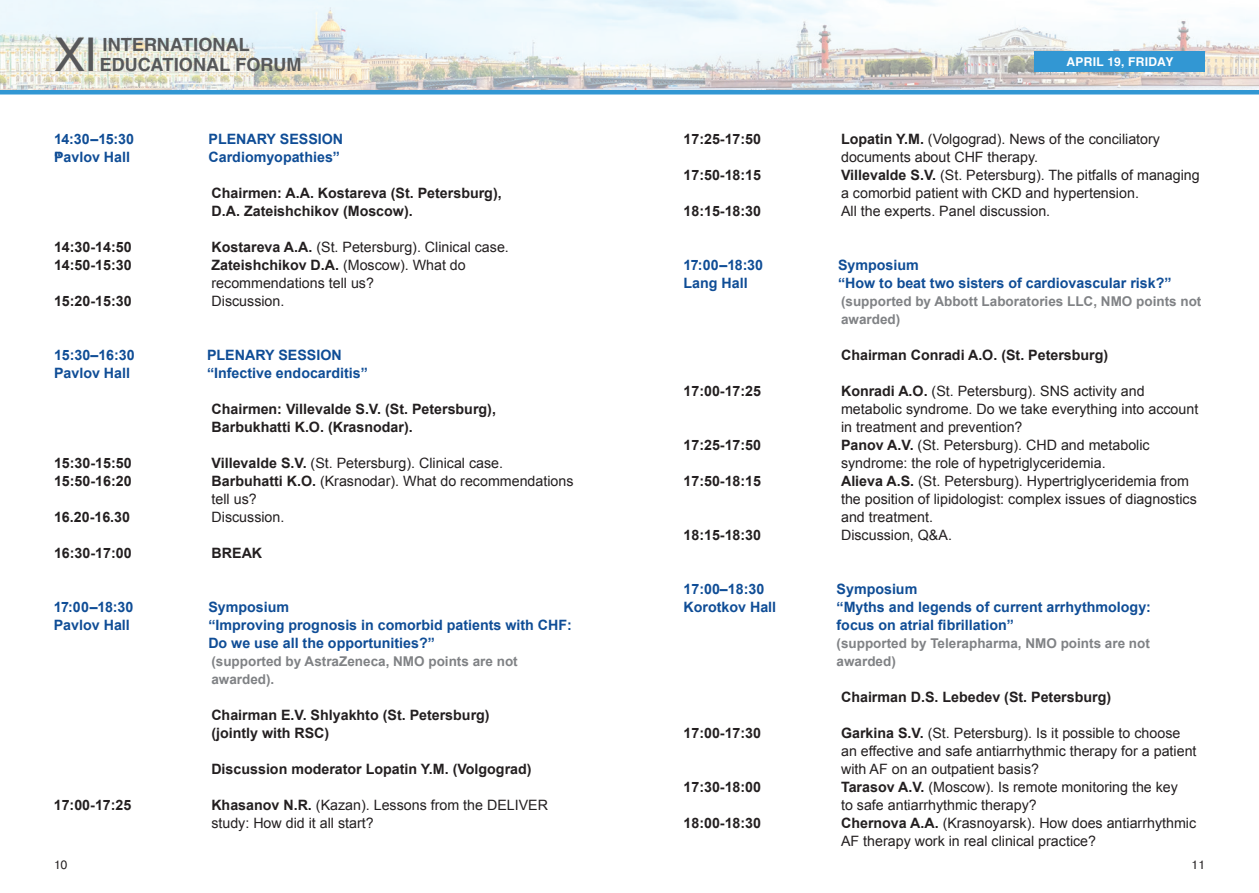
<style>
.page{position:relative;width:1259px;height:893px;background:#fff}
.page>*{position:absolute;margin:0;border:0;box-sizing:border-box;transform-origin:0 0}
.t1{font:46.05px "Helios";color:#57585a}
.t2{font:700 18px/19.5px "Helios";color:#57585a}
.t3{font:14.25px/18px "Arial";color:#231f20}
.t4{font:700 14.25px/18px "Arial";color:#231f20}
.t5{font:700 14.25px/18px "Arial";color:#0f4d96}
.t6{font:700 13.5px/18px "Arial";color:#808285}
.t7{font:700 12px "Helios";letter-spacing:.025em;color:#fff}
.t8{font:12px "Pragmatica C";color:#231f20}
.s1{font-weight:700}
</style>
<div class="page">
<img style="left:0;top:0;width:1259px;height:90px">
<div style="left:0;top:90px;width:1259px;height:5px;background:#3297d3"></div>
<div style="left:1035px;top:51px;width:170px;height:21px;background:#3297d3"></div>
<h1 class="t1" style="left:54px;top:27px;width:44px">XI</h1>
<p class="t2" style="left:100px;top:35px;width:203px">INTERNATIONAL<br>EDUCATIONAL FORUM</p>
<p class="t5" style="left:54px;top:130px;width:82px">14:30–15:30<br>Pavlov Hall</p>
<p class="t5" style="left:208px;top:130px;width:136px">PLENARY SESSION</p>
<p class="t5" style="left:54px;top:148px;width:9px">“</p>
<p class="t5" style="left:208px;top:148px;width:133px">Cardiomyopathies”</p>
<p class="t4" style="left:212px;top:184px;width:292px">Chairmen: A.A. Kostareva (St. Petersburg),<br>D.A. Zateishchikov (Moscow).</p>
<p class="t4" style="left:54px;top:238px;width:79px">14:30-14:50</p>
<p class="t3" style="left:212px;top:238px;width:299px"><span class="s1">Kostareva A.A.</span> (St. Petersburg). Clinical case.</p>
<p class="t4" style="left:54px;top:256px;width:79px">14:50-15:30</p>
<p class="t3" style="left:212px;top:256px;width:256px"><span class="s1">Zateishchikov D.A.</span> (Moscow). What do recommendations tell us?</p>
<p class="t4" style="left:54px;top:292px;width:79px">15:20-15:30</p>
<p class="t3" style="left:212px;top:292px;width:74px">Discussion.</p>
<p class="t5" style="left:54px;top:346px;width:82px">15:30–16:30<br>Pavlov Hall</p>
<p class="t5" style="left:207px;top:346px;width:162px">PLENARY SESSION “Infective endocarditis”</p>
<p class="t4" style="left:212px;top:400px;width:286px">Chairmen: Villevalde S.V. (St. Petersburg),<br>Barbukhatti K.O. (Krasnodar).</p>
<p class="t4" style="left:54px;top:454px;width:79px">15:30-15:50</p>
<p class="t3" style="left:212px;top:454px;width:293px"><span class="s1">Villevalde S.V.</span> (St. Petersburg). Clinical case.</p>
<p class="t4" style="left:54px;top:472px;width:79px">15:50-16:20</p>
<p class="t3" style="left:212px;top:472px;width:363px"><span class="s1">Barbuhatti K.O.</span> (Krasnodar). What do recommendations tell us?</p>
<p class="t4" style="left:54px;top:508px;width:78px">16.20-16.30</p>
<p class="t3" style="left:212px;top:508px;width:74px">Discussion.</p>
<p class="t4" style="left:54px;top:544px;width:79px">16:30-17:00</p>
<p class="t4" style="left:212px;top:544px;width:52px">BREAK</p>
<p class="t5" style="left:54px;top:598px;width:81px">17:00–18:30<br>Pavlov Hall</p>
<p class="t5" style="left:208px;top:598px;width:365px">Symposium<br>“Improving prognosis in comorbid patients with CHF:<br>Do we use all the opportunities?”</p>
<p class="t6" style="left:211px;top:653px;width:308px">(supported by AstraZeneca, NMO points are not awarded).</p>
<p class="t4" style="left:211px;top:706px;width:280px">Chairman E.V. Shlyakhto (St. Petersburg) (jointly with RSC)</p>
<p class="t4" style="left:211px;top:760px;width:322px">Discussion moderator Lopatin Y.M. (Volgograd)</p>
<p class="t4" style="left:54px;top:796px;width:79px">17:00-17:25</p>
<p class="t3" style="left:211px;top:796px;width:338px"><span class="s1">Khasanov N.R.</span> (Kazan). Lessons from the DELIVER study: How did it all start?</p>
<p class="t7" style="left:1066px;top:55px;width:108px">APRIL 19, FRIDAY</p>
<p class="t4" style="left:683px;top:130px;width:79px">17:25-17:50</p>
<p class="t3" style="left:841px;top:130px;width:320px"><span class="s1">Lopatin Y.M.</span> (Volgograd). News of the conciliatory documents about CHF therapy.</p>
<p class="t4" style="left:683px;top:166px;width:79px">17:50-18:15</p>
<p class="t3" style="left:841px;top:166px;width:360px"><span class="s1">Villevalde S.V.</span> (St. Petersburg). The pitfalls of managing a comorbid patient with CKD and hypertension.</p>
<p class="t4" style="left:683px;top:202px;width:79px">18:15-18:30</p>
<p class="t3" style="left:841px;top:202px;width:211px">All the experts. Panel discussion.</p>
<p class="t5" style="left:683px;top:256px;width:81px">17:00–18:30<br>Lang Hall</p>
<p class="t5" style="left:838px;top:256px;width:335px">Symposium<br>“How to beat two sisters of cardiovascular risk?”</p>
<p class="t6" style="left:841px;top:293px;width:362px">(supported by Abbott Laboratories LLC, NMO points not awarded)</p>
<p class="t4" style="left:841px;top:346px;width:269px">Chairman Conradi A.O. (St. Petersburg)</p>
<p class="t4" style="left:683px;top:382px;width:79px">17:00-17:25</p>
<p class="t3" style="left:841px;top:382px;width:359px"><span class="s1">Konradi A.O.</span> (St. Petersburg). SNS activity and metabolic syndrome. Do we take everything into account in treatment and prevention?</p>
<p class="t4" style="left:683px;top:436px;width:79px">17:25-17:50</p>
<p class="t3" style="left:841px;top:436px;width:310px"><span class="s1">Panov A.V.</span> (St. Petersburg). CHD and metabolic syndrome: the role of hypetriglyceridemia.</p>
<p class="t4" style="left:683px;top:472px;width:79px">17:50-18:15</p>
<p class="t3" style="left:841px;top:472px;width:357px"><span class="s1">Alieva A.S.</span> (St. Petersburg). Hypertriglyceridemia from the position of lipidologist: complex issues of diagnostics and treatment.</p>
<p class="t4" style="left:683px;top:526px;width:79px">18:15-18:30</p>
<p class="t3" style="left:841px;top:526px;width:112px">Discussion, Q&amp;A.</p>
<p class="t5" style="left:683px;top:580px;width:94px">17:00–18:30<br>Korotkov Hall</p>
<p class="t5" style="left:836px;top:580px;width:316px">Symposium<br>“Myths and legends of current arrhythmology: focus on atrial fibrillation”</p>
<p class="t6" style="left:836px;top:635px;width:315px">(supported by Telerapharma, NMO points are not awarded)</p>
<p class="t4" style="left:841px;top:688px;width:272px">Chairman D.S. Lebedev (St. Petersburg)</p>
<p class="t4" style="left:683px;top:724px;width:79px">17:00-17:30</p>
<p class="t3" style="left:841px;top:724px;width:357px"><span class="s1">Garkina S.V.</span> (St. Petersburg). Is it possible to choose an effective and safe antiarrhythmic therapy for a patient with AF on an outpatient basis?</p>
<p class="t4" style="left:683px;top:778px;width:79px">17:30-18:00</p>
<p class="t3" style="left:841px;top:778px;width:338px"><span class="s1">Tarasov A.V.</span> (Moscow). Is remote monitoring the key to safe antiarrhythmic therapy?</p>
<p class="t4" style="left:683px;top:814px;width:79px">18:00-18:30</p>
<p class="t3" style="left:841px;top:814px;width:357px"><span class="s1">Chernova A.A.</span> (Krasnoyarsk). How does antiarrhythmic<br>AF therapy work in real clinical practice?</p>
<p class="t8" style="left:54px;top:858px;width:15px">10</p>
<p class="t8" style="left:1191px;top:858px;width:15px">11</p>
</div>
